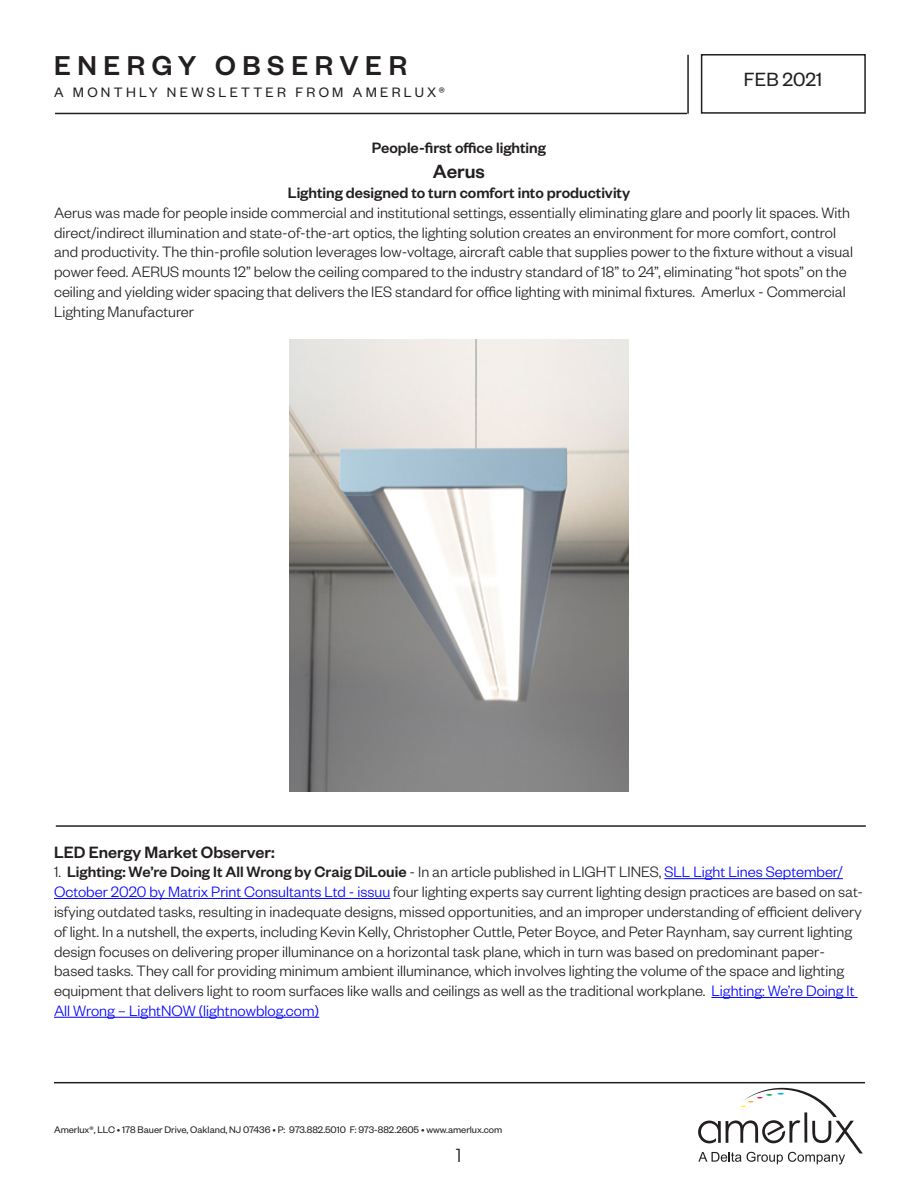
<style>
.page{position:relative;width:918px;height:1188px;background:#fff}
.page>*{position:absolute;margin:0;border:0;box-sizing:border-box;transform-origin:0 0}
.t1{font:500 30px "Founders Grotesk";letter-spacing:.22em;color:#231f20}
.t2{font:21px "Founders Grotesk";color:#231f20}
.t3{font:500 21px "Founders Grotesk";color:#231f20}
.t4{font:500 18px "Founders Grotesk";color:#231f20}
.t5{font:18px "Avant Garde";color:#231f20}
.t6{font:300 16.5px/19.8px "Founders Grotesk";color:#231f20}
.t7{font:500 16.5px "Founders Grotesk";color:#231f20}
.t8{font:15px "Founders Grotesk";letter-spacing:.22em;color:#231f20}
.t9{font:10.5px "Founders Grotesk";color:#231f20}
.s1{font-weight:500}
.s2{color:#00f}
</style>
<div class="page">
<hr style="left:54px;top:1082px;width:811px;height:1px;background:#231f20">
<hr style="left:687px;top:55px;width:2px;height:59px;background:#231f20">
<hr style="left:55px;top:113px;width:632px;height:1px;background:#231f20">
<div style="left:701px;top:54px;width:165px;height:60px;border:2px solid #231f20"></div>
<svg style="left:698px;top:1088px;width:165px;height:77px"></svg>
<hr style="left:56px;top:825px;width:810px;height:2px;background:#231f20">
<hr style="left:664px;top:878px;width:179px;height:1px;background:#00f">
<hr style="left:54px;top:898px;width:336px;height:1px;background:#00f">
<hr style="left:711px;top:997px;width:147px;height:1px;background:#00f">
<hr style="left:54px;top:1017px;width:265px;height:1px;background:#00f">
<img style="left:289px;top:340px;width:340px;height:451px">
<h1 class="t1" style="left:54px;top:47px;width:355px">ENERGY OBSERVER</h1>
<p class="t8" style="left:54px;top:83px;width:392px">A MONTHLY NEWSLETTER FROM AMERLUX®</p>
<p class="t2" style="left:744px;top:67px;width:80px">FEB 2021</p>
<p class="t7" style="left:372px;top:137px;width:176px">People-first office lighting</p>
<p class="t3" style="left:433px;top:158px;width:54px">Aerus</p>
<p class="t7" style="left:288px;top:182px;width:344px">Lighting designed to turn comfort into productivity</p>
<p class="t6" style="left:54px;top:202px;width:801px">Aerus was made for people inside commercial and institutional settings, essentially eliminating glare and poorly lit spaces. With direct/indirect illumination and state-of-the-art optics, the lighting solution creates an environment for more comfort, control and productivity. The thin-profile solution leverages low-voltage, aircraft cable that supplies power to the fixture without a visual power feed. AERUS mounts 12” below the ceiling compared to the industry standard of 18” to 24”, eliminating “hot spots” on the ceiling and yielding wider spacing that delivers the IES standard for office lighting with minimal fixtures. Amerlux - Commercial Lighting Manufacturer</p>
<p class="t4" style="left:54px;top:841px;width:222px">LED Energy Market Observer:</p>
<p class="t6" style="left:54px;top:862px;width:811px">1. <span class="s1">Lighting: We’re Doing It All Wrong by Craig DiLouie</span> - In an article published in LIGHT LINES, <span class="s2">SLL Light Lines September/ October 2020 by Matrix Print Consultants Ltd - issuu</span> four lighting experts say current lighting design practices are based on sat&shy;isfying outdated tasks, resulting in inadequate designs, missed opportunities, and an improper understanding of efficient delivery of light. In a nutshell, the experts, including Kevin Kelly, Christopher Cuttle, Peter Boyce, and Peter Raynham, say current lighting design focuses on delivering proper illuminance on a horizontal task plane, which in turn was based on predominant paper&shy;based tasks. They call for providing minimum ambient illuminance, which involves lighting the volume of the space and lighting equipment that delivers light to room surfaces like walls and ceilings as well as the traditional workplane. <span class="s2">Lighting: We’re Doing It All Wrong – LightNOW (lightnowblog.com)</span></p>
<p class="t9" style="left:54px;top:1123px;width:450px">Amerlux®, LLC • 178 Bauer Drive, Oakland, NJ 07436 • P: 973.882.5010 F: 973-882.2605 • www.amerlux.com</p>
<p class="t5" style="left:454px;top:1145px;width:11px">1</p>
</div>
